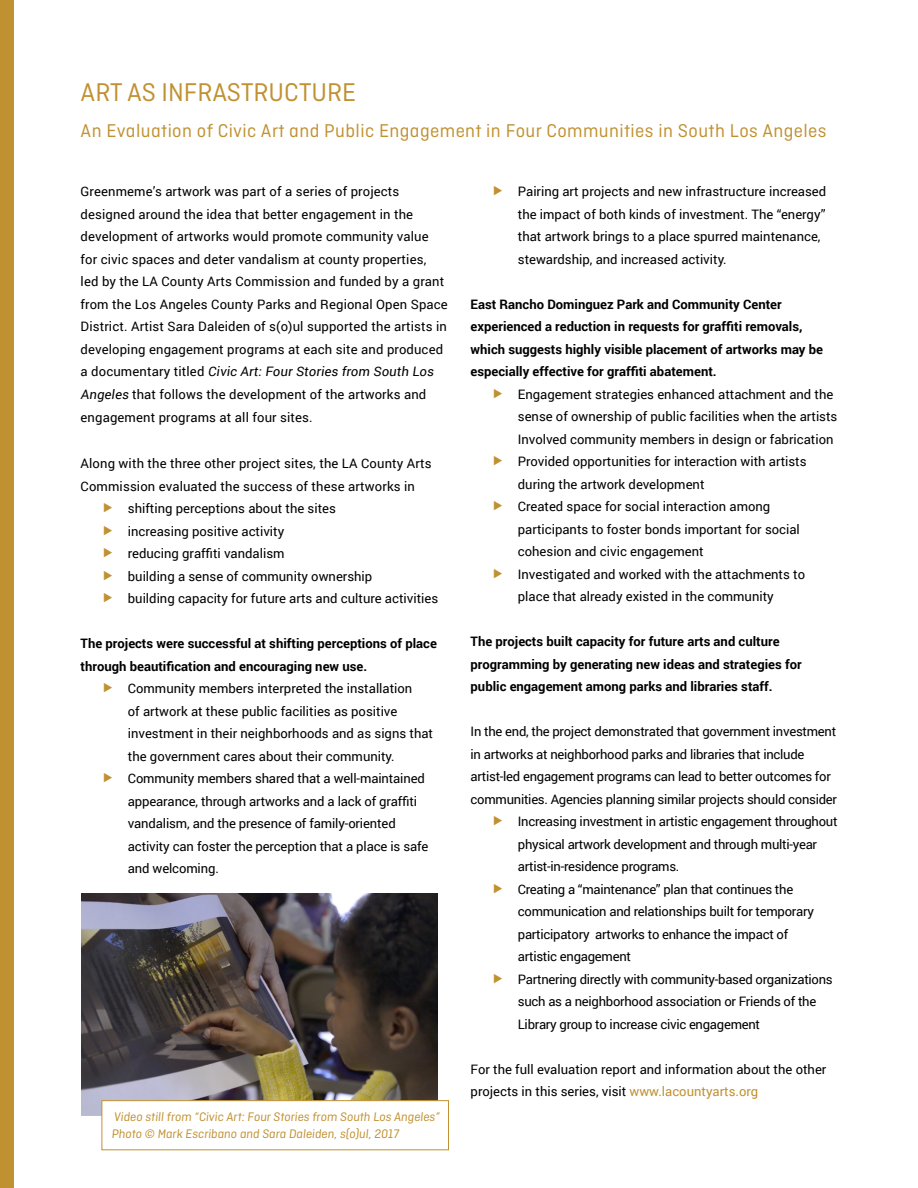
<style>
.page{position:relative;width:918px;height:1188px;background:#fff}
.page>*{position:absolute;margin:0;border:0;box-sizing:border-box;transform-origin:0 0}
.Heading_1{font:27px "Ciutadella W04";color:#c09131}
.Heading_1-2{font:19.5px "Ciutadella W04";letter-spacing:.02em;color:#c09131}
.Paragrapher_Heading{font:13.05px/22.5px "Roboto";color:#000}
.Bullets_Arrows{font:700 13.05px/22.5px "Roboto";color:#000}
.Paragrapher_Heading-2{font:13.05px/22.5px "Roboto";letter-spacing:-.02em;color:#000}
.Bullets_Arrows-2{font:13.05px/22.5px "Roboto";letter-spacing:-.02em;color:#000}
.t1{font:13.05px "Ciutadella W04";color:#c09131}
.Bullets_Arrows-3{font:13.05px/22.5px "Roboto";color:#000}
.s1{color:#c09131}
</style>
<div class="page">
<div style="left:0;top:0;width:13px;height:1188px;background:#c09131"></div>
<img style="left:81px;top:893px;width:356px;height:222px">
<div style="left:102px;top:1100px;width:347px;height:50px;background:#fff;border:1px solid #c09131"></div>
<p class="Heading_1" style="left:81px;top:78px;width:277px">ART AS INFRASTRUCTURE</p>
<p class="Heading_1-2" style="left:81px;top:120px;width:748px">An Evaluation of Civic Art and Public Engagement in Four Communities in South Los Angeles</p>
<p class="Paragrapher_Heading" style="left:81px;top:180px;width:369px">Greenmeme’s artwork was part of a series of projects designed around the idea that better engagement in the development of artworks would promote community value for civic spaces and deter vandalism at county properties,<br>led by the LA County Arts Commission and funded by a grant from the Los Angeles County Parks and Regional Open Space District. Artist Sara Daleiden of s(o)ul supported the artists in developing engagement programs at each site and produced a d o c u m e n t a ry t i t l e d Civic Art: Four Stories from South Los Angeles that follows the development of the artworks and engagement programs at all four sites.</p>
<p class="Paragrapher_Heading" style="left:81px;top:452px;width:353px">Along with the three other project sites, the LA County Arts<br>Commission evaluated the success of these artworks in</p>
<p class="Paragrapher_Heading" style="left:128px;top:497px;width:210px">shifting perceptions about the sites</p>
<p class="Paragrapher_Heading" style="left:128px;top:519px;width:158px">increasing positive activity</p>
<p class="Paragrapher_Heading" style="left:128px;top:542px;width:158px">reducing graffiti vandalism</p>
<p class="Paragrapher_Heading" style="left:128px;top:564px;width:246px">building a sense of community ownership</p>
<p class="Paragrapher_Heading" style="left:128px;top:587px;width:312px">building capacity for future arts and culture activities</p>
<p class="Bullets_Arrows" style="left:81px;top:632px;width:358px">The projects were successful at shifting perceptions of place through beautification and encouraging new use.</p>
<p class="Paragrapher_Heading" style="left:128px;top:677px;width:307px">Community members interpreted the installation<br>of artwork at these public facilities as positive investment in their neighborhoods and as signs that the government cares about their community.</p>
<p class="Paragrapher_Heading" style="left:128px;top:767px;width:302px">Community members shared that a well-maintained appearance, through artworks and a lack of graffiti vandalism, and the presence of family-oriented activity can foster the perception that a place is safe and welcoming.</p>
<p class="t1" style="left:114px;top:1110px;width:329px">Video still from “Civic Art: Four Stories from South Los Angeles”</p>
<p class="t1" style="left:111px;top:1126px;width:291px">Photo © Mark Escribano and Sara Daleiden, s(o)ul, 2017</p>
<p class="Paragrapher_Heading" style="left:518px;top:180px;width:310px">Pairing art projects and new infrastructure increased the impact of both kinds of investment. The “energy” that artwork brings to a place spurred maintenance, stewardship, and increased activity.</p>
<p class="Bullets_Arrows" style="left:471px;top:292px;width:354px">East Rancho Dominguez Park and Community Center experienced a reduction in requests for graffiti removals, which suggests highly visible placement of artworks may be especially effective for graffiti abatement.</p>
<p class="Paragrapher_Heading" style="left:518px;top:382px;width:321px">Engagement strategies enhanced attachment and the sense of ownership of public facilities when the artists<br>Involved community members in design or fabrication</p>
<p class="Paragrapher_Heading" style="left:518px;top:450px;width:290px">Provided opportunities for interaction with artists during the artwork development</p>
<p class="Paragrapher_Heading" style="left:518px;top:495px;width:284px">Created space for social interaction among participants to foster bonds important for social cohesion and civic engagement</p>
<p class="Paragrapher_Heading" style="left:518px;top:562px;width:289px">Investigated and worked with the attachments to place that already existed in the community</p>
<p class="Bullets_Arrows" style="left:471px;top:630px;width:333px">The projects built capacity for future arts and culture programming by generating new ideas and strategies for public engagement among parks and libraries staff.</p>
<p class="Bullets_Arrows-2" style="left:471px;top:720px;width:368px">In the end, the project demonstrated that government investment in artworks at neighborhood parks and libraries that include artist-led engagement programs can lead to better outcomes for communities. Agencies planning similar projects should consider</p>
<p class="Paragrapher_Heading-2" style="left:518px;top:810px;width:321px">Increasing investment in artistic engagement throughout physical artwork development and through multi-year artist-in-residence programs.</p>
<p class="Paragrapher_Heading-2" style="left:518px;top:877px;width:298px">Creating a “maintenance” plan that continues the communication and relationships built for temporary participatory artworks to enhance the impact of artistic engagement</p>
<p class="Paragrapher_Heading-2" style="left:518px;top:967px;width:316px">Partnering directly with community-based organizations such as a neighborhood association or Friends of the<br>Library group to increase civic engagement</p>
<p class="Bullets_Arrows-3" style="left:471px;top:1057px;width:357px">For the full evaluation report and information about the other projects in this series, visit <span class="s1">www.lacountyarts.org</span></p>
</div>
